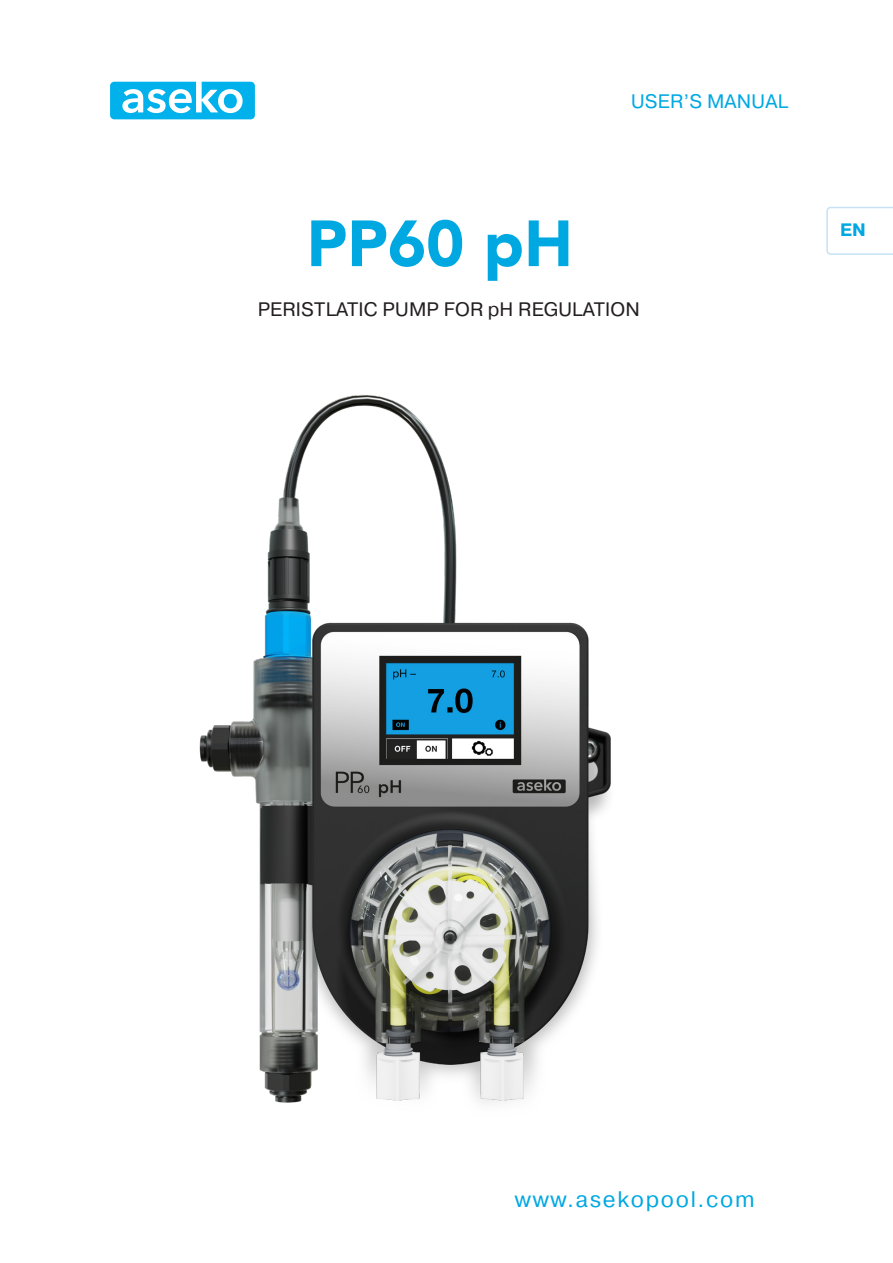
<style>
.page{position:relative;width:893px;height:1263px;background:#fff}
.page>*{position:absolute;margin:0;border:0;box-sizing:border-box;transform-origin:0 0}
.Nadpis_1{font:900 64.5px "Avenir";color:#00a8e2}
.Nadpis_1-2{font:22.5px "Pragmatica";letter-spacing:.075em;color:#00a8e2}
.Nadpis_1-3{font:19.5px "Pragmatica";letter-spacing:.01em;color:#231f20}
.Nadpis_1-4{font:19.5px "Pragmatica";letter-spacing:.01em;color:#00a8e2}
.t1{font:700 18px "Pragmatica";color:#00a8e2}
</style>
<div class="page">
<img style="left:199px;top:395px;width:412px;height:709px">
<svg style="left:110px;top:82px;width:145px;height:37px"></svg>
<svg style="left:826px;top:207px;width:67px;height:48px"></svg>
<p class="Nadpis_1-4" style="left:631px;top:90px;width:158px">USER’S MANUAL</p>
<p class="Nadpis_1" style="left:307px;top:188px;width:268px">PP60 pH</p>
<p class="t1" style="left:840px;top:218px;width:27px">EN</p>
<p class="Nadpis_1-3" style="left:258px;top:297px;width:384px">PERISTLATIC PUMP FOR pH REGULATION</p>
<p class="Nadpis_1-2" style="left:515px;top:1185px;width:241px">www.asekopool.com</p>
</div>
